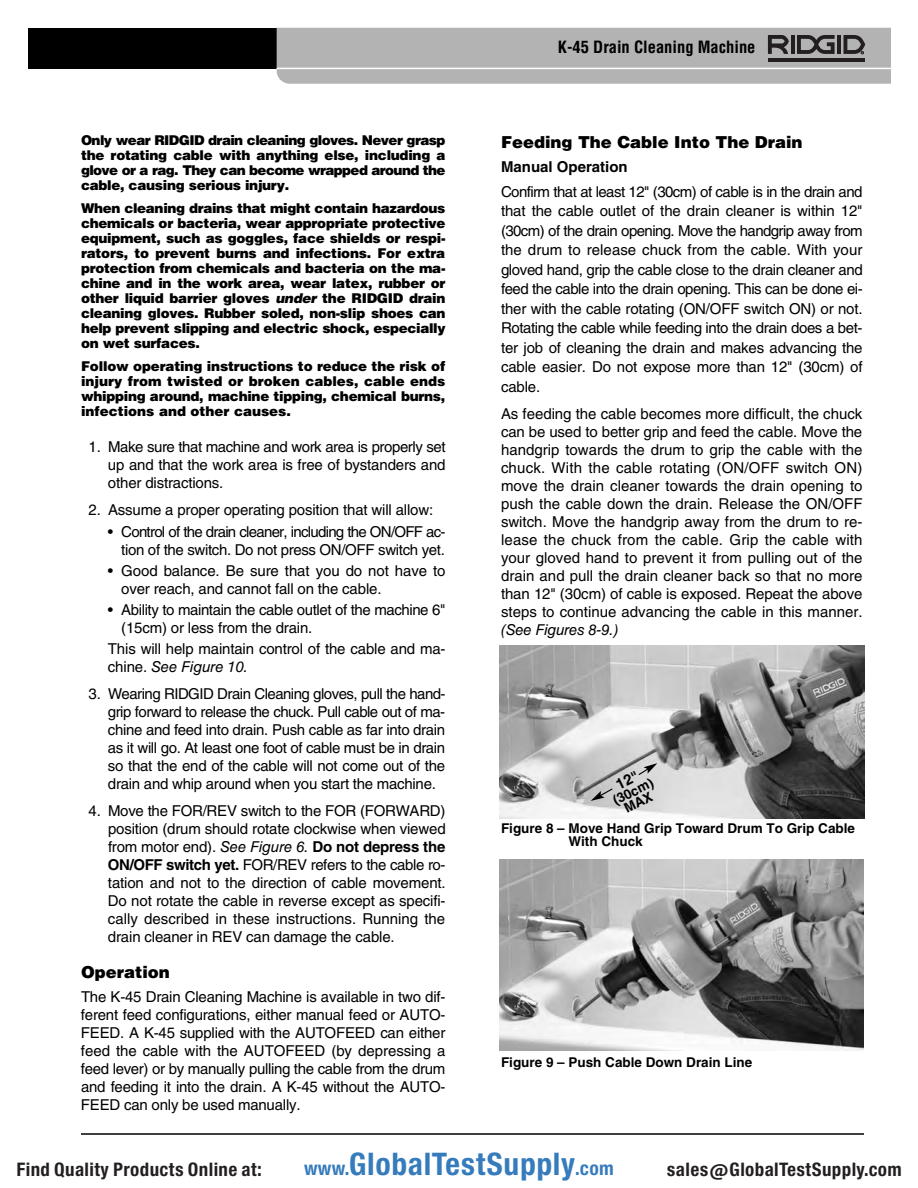
<style>
.page{position:relative;width:918px;height:1188px;background:#fff}
.page>*{position:absolute;margin:0;border:0;box-sizing:border-box;transform-origin:0 0}
.t1{font:29.7px "Europa Gro Nr 2 SBOP Bol Con";letter-spacing:.02em;color:#367bbc}
.t2{font:17.85px "Europa Gro Nr 2 SBOP Bol Con";letter-spacing:.02em;color:#231f20}
.t3{font:900 16.5px "Helvetica LT Std";color:#000}
.t4{font:700 condensed 16.5px "Helvetica LT Std";color:#000}
.t5{font:15px/18px "Helvetica LT Std";letter-spacing:-.01em;color:#000;text-align:justify}
.t6{font:15px/18px "Helvetica LT Std";letter-spacing:-.05em;color:#000;text-align:right}
.t7{font:italic 15px "Helvetica LT Std";letter-spacing:-.015em;color:#000}
.t8{font:700 15px "Helvetica LT Std";color:#000}
.t9{font:900 13.5px/15px "Helvetica LT Std";letter-spacing:-.02em;color:#000;text-align:justify}
.t10{font:700 13.5px/13.5px "Helvetica LT Std";color:#000}
.s1{font-style:italic}
.s2{font-weight:700}
.s3{font-size:18.3px}
</style>
<div class="page">
<hr style="left:81px;top:1133px;width:783px;height:2px;background:#000">
<div style="left:28px;top:28px;width:427px;height:41px;background:#000"></div>
<svg style="left:277px;top:28px;width:614px;height:56px;background:#afafaf"></svg>
<img style="left:500px;top:645px;width:364px;height:174px">
<img style="left:500px;top:860px;width:364px;height:191px">
<svg style="left:591px;top:763px;width:66px;height:38px;background:#bfbfbf"></svg>
<p class="t9" style="left:81px;top:134px;width:366px">Only wear RIDGID drain cleaning gloves. Never grasp the rotating cable with anything else, including a glove or a rag. They can become wrapped around the cable, causing serious injury.</p>
<p class="t9" style="left:81px;top:202px;width:366px">When cleaning drains that might contain hazardous chemicals or bacteria, wear appropriate protective equipment, such as goggles, face shields or respi&shy;rators, to prevent burns and infections. For extra protection from chemicals and bacteria on the ma&shy;chine and in the work area, wear latex, rubber or other liquid barrier gloves <span class="s1">under</span> the RIDGID drain cleaning gloves. Rubber soled, non-slip shoes can help prevent slipping and electric shock, especially on wet surfaces.</p>
<p class="t9" style="left:81px;top:360px;width:366px">Follow operating instructions to reduce the risk of injury from twisted or broken cables, cable ends whipping around, machine tipping, chemical burns, infections and other causes.</p>
<p class="t5" style="left:108px;top:440px;width:339px;text-indent:-19px">1. Make sure that machine and work area is properly set up and that the work area is free of bystanders and other distractions.</p>
<p class="t5" style="left:88px;top:503px;width:346px">2. Assume a proper operating position that will allow:</p>
<p class="t6" style="left:108px;top:524px;width:339px">• Control of the drain cleaner, including the ON/OFF ac&shy;tion of the switch. Do not press ON/OFF switch yet.</p>
<p class="t5" style="left:121px;top:563px;width:326px;text-indent:-13px">• Good balance. Be sure that you do not have to over reach, and cannot fall on the cable.</p>
<p class="t5" style="left:121px;top:602px;width:326px;text-indent:-13px">• Ability to maintain the cable outlet of the machine 6" (15cm) or less from the drain.</p>
<p class="t5" style="left:108px;top:642px;width:339px">This will help maintain control of the cable and ma&shy;chine. <span class="s1">See Figure 10.</span></p>
<p class="t5" style="left:108px;top:687px;width:339px;text-indent:-19px">3. Wearing RIDGID Drain Cleaning gloves, pull the hand&shy;grip forward to release the chuck. Pull cable out of ma&shy;chine and feed into drain. Push cable as far into drain as it will go. At least one foot of cable must be in drain so that the end of the cable will not come out of the drain and whip around when you start the machine.</p>
<p class="t5" style="left:108px;top:804px;width:339px;text-indent:-19px">4. Move the FOR/REV switch to the FOR (FORWARD) position (drum should rotate clockwise when viewed from motor end). <span class="s1">See Figure 6.</span> <span class="s2">Do not depress the ON/OFF switch yet.</span> FOR/REV refers to the cable ro&shy;tation and not to the direction of cable movement.<br>Do not rotate the cable in reverse except as specifi&shy;cally described in these instructions. Running the drain cleaner in REV can damage the cable.</p>
<p class="t3" style="left:81px;top:967px;width:90px">Operation</p>
<p class="t5" style="left:81px;top:989px;width:366px">The K-45 Drain Cleaning Machine is available in two dif&shy;ferent feed configurations, either manual feed or AUTO - FEED. A K-45 supplied with the AUTOFEED can either feed the cable with the AUTOFEED (by depressing a feed lever) or by manually pulling the cable from the drum and feeding it into the drain. A K-45 without the AUTO - FEED can only be used manually.</p>
<p class="t4" style="left:558px;top:40px;width:199px">K-45 Drain Cleaning Machine</p>
<p class="t3" style="left:501px;top:136px;width:303px">Feeding The Cable Into The Drain</p>
<p class="t8" style="left:501px;top:161px;width:128px">Manual Operation</p>
<p class="t5" style="left:501px;top:183px;width:363px;line-height:19.5px">Confirm that at least 12" (30cm) of cable is in the drain and that the cable outlet of the drain cleaner is within 12" (30cm) of the drain opening. Move the handgrip away from the drum to release chuck from the cable. With your gloved hand, grip the cable close to the drain cleaner and feed the cable into the drain opening. This can be done ei&shy;ther with the cable rotating (ON/OFF switch ON) or not.<br>Rotating the cable while feeding into the drain does a bet&shy;ter job of cleaning the drain and makes advancing the cable easier. Do not expose more than 12" (30cm) of cable.</p>
<p class="t5" style="left:501px;top:406px;width:363px">As feeding the cable becomes more difficult, the chuck can be used to better grip and feed the cable. Move the handgrip towards the drum to grip the cable with the chuck. With the cable rotating (ON/OFF switch ON) move the drain cleaner towards the drain opening to push the cable down the drain. Release the ON/OFF switch. Move the handgrip away from the drum to re&shy;lease the chuck from the cable. Grip the cable with your gloved hand to prevent it from pulling out of the drain and pull the drain cleaner back so that no more than 12" (30cm) of cable is exposed. Repeat the above steps to continue advancing the cable in this manner.</p>
<p class="t7" style="left:501px;top:624px;width:119px">(See Figures 8-9.)</p>
<p class="t10" style="left:612px;top:797px;width:45px;line-height:12px;text-align:center;rotate:-27deg">(30cm)<br>MAX</p>
<p class="t10" style="left:568px;top:822px;width:288px;text-indent:-68px">Figure 8 – Move Hand Grip Toward Drum To Grip Cable<br>With Chuck</p>
<p class="t10" style="left:501px;top:1056px;width:253px">Figure 9 – Push Cable Down Drain Line</p>
<p class="t2" style="left:16px;top:1159px;width:247px">Find Quality Products Online at:</p>
<h1 class="t1" style="left:304px;top:1147px;width:311px"><span class="s3">www.</span>GlobalTestSupply<span class="s3">.com</span></h1>
<p class="t2" style="left:667px;top:1159px;width:236px">sales@GlobalTestSupply.com</p>
</div>
